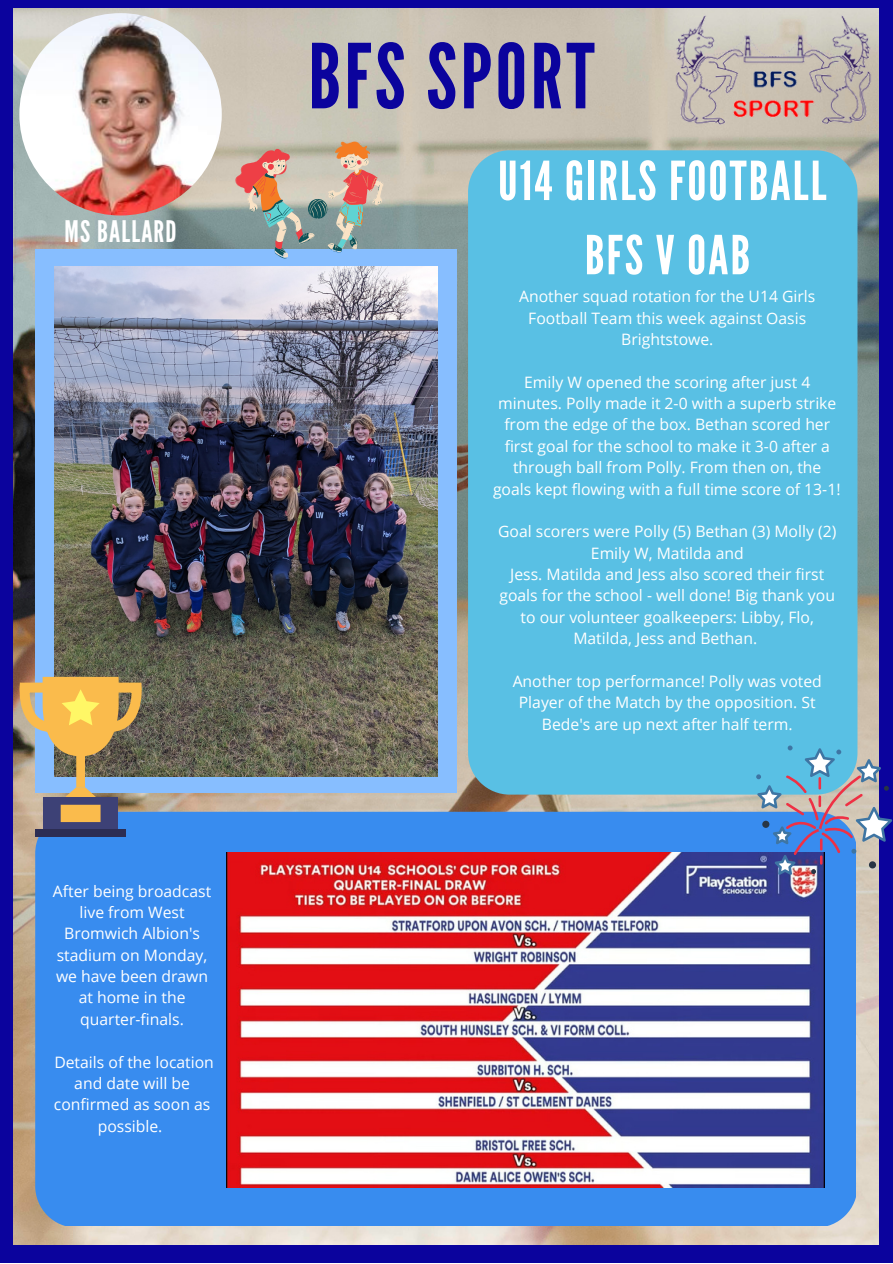
<style>
.page{position:relative;width:893px;height:1264px;background:#fff}
.page>*{position:absolute;margin:0;border:0;box-sizing:border-box;transform-origin:0 0}
.t1{font:89.1px "League Gothic";letter-spacing:.04em;color:#0b039d}
.t2{font:53.7px/74.2px "League Gothic";letter-spacing:.04em;color:#fff;text-align:center}
.t3{font:29.7px "League Gothic";letter-spacing:.04em;color:#fff}
.t4{font:15.75px/21.3px "Open Sans";color:#fff;text-align:center}
</style>
<div class="page">
<div style="left:0;top:0;width:892px;height:1262px;background:#0b039d"></div>
<img style="left:14px;top:9px;width:864px;height:1235px">
<div style="left:35px;top:811px;width:820px;height:414px;background:#388cef"></div>
<img style="left:226px;top:852px;width:598px;height:335px">
<img style="left:667px;top:13px;width:211px;height:115px">
<img style="left:19px;top:13px;width:203px;height:202px;border-radius:50%">
<div style="left:468px;top:150px;width:389px;height:644px;background:#59c0e4"></div>
<div style="left:35px;top:249px;width:422px;height:543px;background:#87beff"></div>
<img style="left:55px;top:267px;width:382px;height:509px">
<svg style="left:235px;top:141px;width:148px;height:117px;background:#b0a49d"></svg>
<div style="left:43px;top:797px;width:75px;height:32px;background:#3d4176"></div>
<div style="left:35px;top:829px;width:91px;height:7px;background:#2c2d53"></div>
<div style="left:61px;top:804px;width:40px;height:18px;background:#fabb4c"></div>
<svg style="left:19px;top:677px;width:123px;height:120px"></svg>
<svg style="left:756px;top:745px;width:136px;height:129px;background:#7594c2"></svg>
<h3 class="t3" style="left:65px;top:214px;width:113px">MS BALLARD</h3>
<p class="t4" style="left:53px;top:879px;width:160px">After being broadcast live from West<br>Bromwich Albion's stadium on Monday, we have been drawn at home in the quarter-finals.</p>
<p class="t4" style="left:54px;top:1050px;width:161px">Details of the location and date will be confirmed as soon as possible.</p>
<h1 class="t1" style="left:308px;top:25px;width:288px">BFS SPORT</h1>
<h2 class="t2" style="left:498px;top:145px;width:330px">U14 GIRLS FOOTBALL<br>BFS V OAB</h2>
<p class="t4" style="left:519px;top:285px;width:298px">Another squad rotation for the U14 Girls<br>Football Team this week against Oasis<br>Brightstowe.</p>
<p class="t4" style="left:493px;top:371px;width:349px">Emily W opened the scoring after just 4 minutes. Polly made it 2-0 with a superb strike from the edge of the box. Bethan scored her first goal for the school to make it 3-0 after a through ball from Polly. From then on, the goals kept flowing with a full time score of 13-1!</p>
<p class="t4" style="left:498px;top:520px;width:340px">Goal scorers were Polly (5) Bethan (3) Molly (2)<br>Emily W, Matilda and<br>Jess. Matilda and Jess also scored their first goals for the school - well done! Big thank you to our volunteer goalkeepers: Libby, Flo, Matilda, Jess and Bethan.</p>
<p class="t4" style="left:512px;top:670px;width:310px">Another top performance! Polly was voted<br>Player of the Match by the opposition. St<br>Bede's are up next after half term.</p>
</div>
